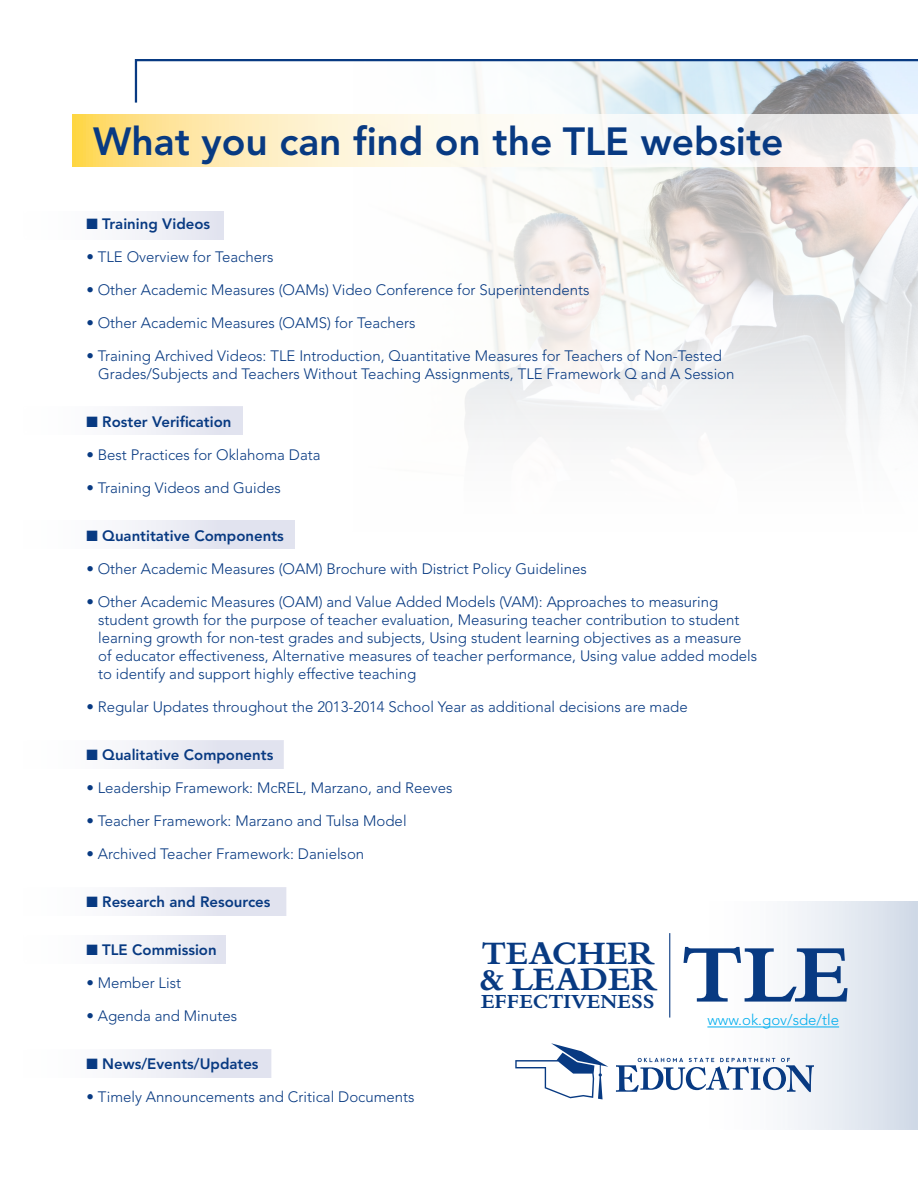
<style>
.page{position:relative;width:918px;height:1188px;background:#fff}
.page>*{position:absolute;margin:0;border:0;box-sizing:border-box;transform-origin:0 0}
.t1{font:800 39px "Avenir";color:#083a82}
.t2{font:700 34.2px "Bembo";color:#083a82}
.t3{font:700 20.85px "Bembo";color:#083a82}
.t4{font:300 15px/18px "Avenir";color:#083a82}
.t5{font:800 15px "Avenir";color:#083a82}
.t6{font:300 15px "Avenir";color:#00aeef}
</style>
<div class="page">
<div style="left:675px;top:901px;width:243px;height:229px;background:linear-gradient(to right,#fff,#d6deea)"></div>
<img style="left:319px;top:105px;width:599px;height:333px">
<svg style="left:72px;top:115px;width:846px;height:52px"></svg>
<div style="left:0;top:211px;width:224px;height:29px;background:linear-gradient(to right,#fff,#e5e7f1)"></div>
<div style="left:0;top:407px;width:243px;height:28px;background:linear-gradient(to right,#fff,#e2e3ef)"></div>
<div style="left:0;top:520px;width:295px;height:28px;background:linear-gradient(to right,#fff,#dcdeec)"></div>
<div style="left:0;top:741px;width:284px;height:28px;background:linear-gradient(to right,#fff,#dddfed)"></div>
<div style="left:0;top:888px;width:286px;height:28px;background:linear-gradient(to right,#fff,#dddfed)"></div>
<div style="left:0;top:935px;width:226px;height:28px;background:linear-gradient(to right,#fff,#e5e6f1)"></div>
<div style="left:0;top:1050px;width:271px;height:28px;background:linear-gradient(to right,#fff,#dee0ed)"></div>
<svg style="left:134px;top:59px;width:784px;height:46px"></svg>
<svg style="left:684px;top:947px;width:163px;height:55px"></svg>
<hr style="left:669px;top:933px;width:1px;height:85px;background:#083a82">
<svg style="left:616px;top:1058px;width:198px;height:34px"></svg>
<svg style="left:515px;top:1043px;width:93px;height:56px"></svg>
<hr style="left:707px;top:1027px;width:132px;height:1px;background:#00aeef">
<p class="t1" style="left:93px;top:118px;width:692px">What you can find on the TLE website</p>
<p class="t5" style="left:86px;top:215px;width:125px">■ Training Videos</p>
<p class="t4" style="left:86px;top:248px;width:189px">• TLE Overview for Teachers</p>
<p class="t4" style="left:86px;top:281px;width:505px">• Other Academic Measures (OAMs) Video Conference for Superintendents</p>
<p class="t4" style="left:86px;top:314px;width:331px">• Other Academic Measures (OAMS) for Teachers</p>
<p class="t4" style="left:98px;top:347px;width:638px;text-indent:-12px">• Training Archived Videos: TLE Introduction, Quantitative Measures for Teachers of Non-Tested<br>Grades/Subjects and Teachers Without Teaching Assignments, TLE Framework Q and A Session</p>
<p class="t5" style="left:86px;top:413px;width:147px">■ Roster Verification</p>
<p class="t4" style="left:86px;top:446px;width:236px">• Best Practices for Oklahoma Data</p>
<p class="t4" style="left:86px;top:479px;width:196px">• Training Videos and Guides</p>
<p class="t5" style="left:86px;top:527px;width:199px">■ Quantitative Components</p>
<p class="t4" style="left:86px;top:560px;width:502px">• Other Academic Measures (OAM) Brochure with District Policy Guidelines</p>
<p class="t4" style="left:98px;top:593px;width:661px;text-indent:-12px">• Other Academic Measures (OAM) and Value Added Models (VAM): Approaches to measuring student growth for the purpose of teacher evaluation, Measuring teacher contribution to student learning growth for non-test grades and subjects, Using student learning objectives as a measure of educator effectiveness, Alternative measures of teacher performance, Using value added models to identify and support highly effective teaching</p>
<p class="t4" style="left:86px;top:698px;width:603px">• Regular Updates throughout the 2013-2014 School Year as additional decisions are made</p>
<p class="t5" style="left:86px;top:746px;width:188px">■ Qualitative Components</p>
<p class="t4" style="left:86px;top:779px;width:368px">• Leadership Framework: McREL, Marzano, and Reeves</p>
<p class="t4" style="left:86px;top:812px;width:322px">• Teacher Framework: Marzano and Tulsa Model</p>
<p class="t4" style="left:86px;top:845px;width:279px">• Archived Teacher Framework: Danielson</p>
<p class="t5" style="left:86px;top:893px;width:186px">■ Research and Resources</p>
<p class="t5" style="left:86px;top:941px;width:132px">■ TLE Commission</p>
<p class="t4" style="left:86px;top:974px;width:96px">• Member List</p>
<p class="t4" style="left:86px;top:1007px;width:152px">• Agenda and Minutes</p>
<p class="t5" style="left:86px;top:1055px;width:174px">■ News/Events/Updates</p>
<p class="t4" style="left:86px;top:1088px;width:330px">• Timely Announcements and Critical Documents</p>
<p class="t2" style="left:481px;top:934px;width:174px">TEACHER</p>
<p class="t2" style="left:479px;top:960px;width:180px">&amp; LEADER</p>
<p class="t3" style="left:481px;top:989px;width:175px">EFFECTIVENESS</p>
<p class="t6" style="left:707px;top:1011px;width:133px">www.ok.gov/sde/tle</p>
</div>
